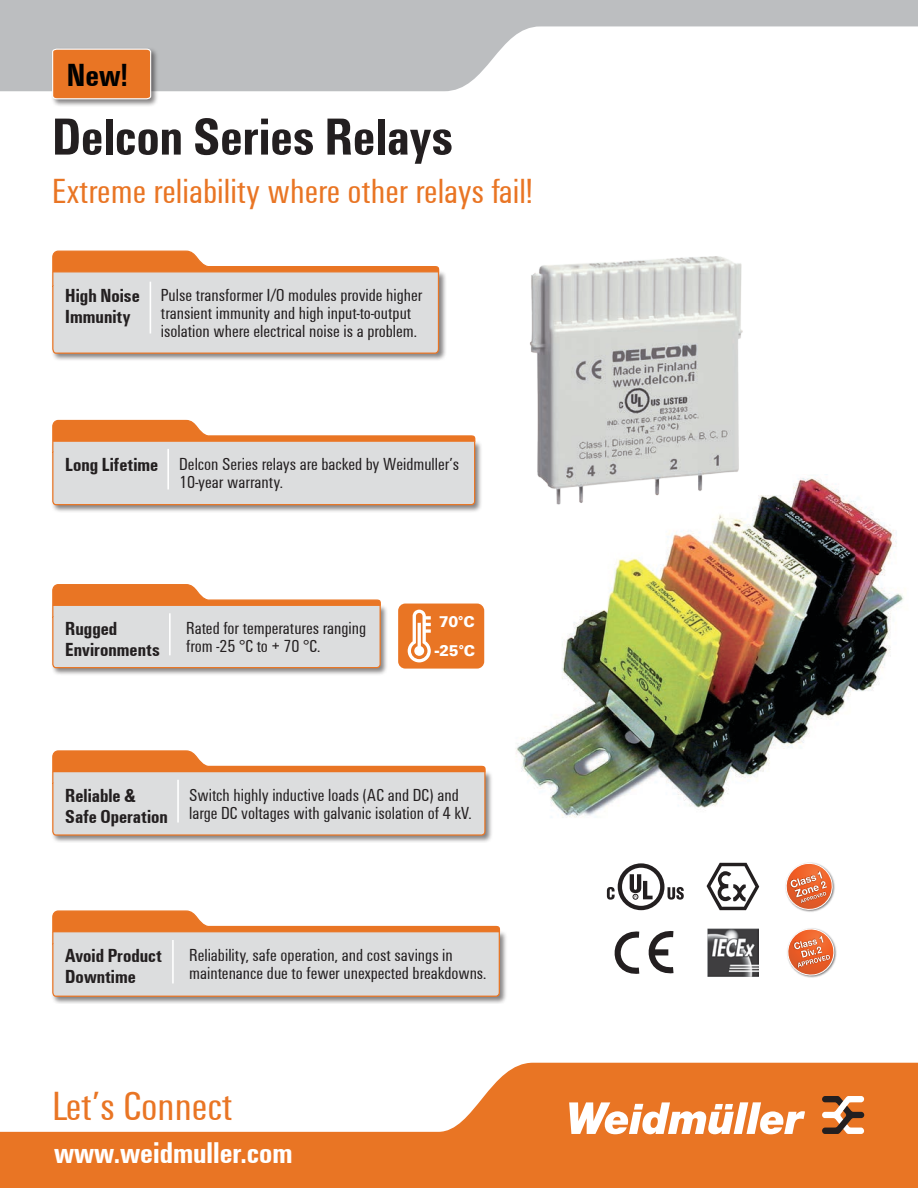
<style>
.page{position:relative;width:918px;height:1188px;background:#fff}
.page>*{position:absolute;margin:0;border:0;box-sizing:border-box;transform-origin:0 0}
.t1{font:700 54px "Weidmueller Condensed";color:#231f20}
.t2{font:42px "Weidmueller Condensed";color:#e97524}
.t3{font:36px "Weidmueller Condensed";color:#e97524}
.t4{font:700 33px "Weidmueller Condensed";color:#000}
.t5{font:700 30.9px "Weidmueller Condensed";color:#fff}
.t6{font:700 19.5px/21px "Weidmueller Condensed";color:#231f20}
.t7{font:18px/18px "Weidmueller Condensed";color:#231f20}
.t8{font:700 16.05px/28.3px "Weidmueller";color:#fff}
</style>
<div class="page">
<svg style="left:785px;top:862px;width:50px;height:50px"></svg>
<svg style="left:787px;top:928px;width:49px;height:50px"></svg>
<svg style="left:607px;top:863px;width:77px;height:47px"></svg>
<svg style="left:614px;top:931px;width:60px;height:43px"></svg>
<div style="left:652px;top:949px;width:16px;height:6px;background:#231f20"></div>
<svg style="left:707px;top:863px;width:52px;height:47px"></svg>
<img style="left:708px;top:928px;width:50px;height:49px">
<svg style="left:0;top:1063px;width:918px;height:125px;fill:#e97524"></svg>
<svg style="left:569px;top:1102px;width:236px;height:32px"></svg>
<svg style="left:822px;top:1096px;width:42px;height:38px"></svg>
<svg style="left:0;top:0;width:918px;height:91px;fill:#bcbec0"></svg>
<img style="left:516px;top:474px;width:387px;height:344px">
<svg style="left:398px;top:603px;width:87px;height:66px;background:#eb8741"></svg>
<div style="left:51px;top:270px;width:396px;height:92px;background:#231f20;opacity:.55"></div>
<svg style="left:52px;top:250px;width:388px;height:104px;background:#e0d2c7"></svg>
<hr style="left:150px;top:282px;width:1px;height:52px;background:#fff">
<div style="left:51px;top:440px;width:432px;height:73px;background:#231f20;opacity:.55"></div>
<svg style="left:52px;top:419px;width:424px;height:87px;background:#e1d0c4"></svg>
<hr style="left:167px;top:449px;width:2px;height:40px;background:#fff">
<div style="left:51px;top:604px;width:338px;height:72px;background:#231f20;opacity:.55"></div>
<svg style="left:52px;top:584px;width:330px;height:85px;background:#e1cdbf"></svg>
<hr style="left:169px;top:613px;width:2px;height:42px;background:#fff">
<div style="left:51px;top:770px;width:442px;height:73px;background:#231f20;opacity:.55"></div>
<svg style="left:52px;top:750px;width:434px;height:86px;background:#e1d1c5"></svg>
<hr style="left:177px;top:780px;width:2px;height:43px;background:#fff">
<div style="left:51px;top:930px;width:456px;height:74px;background:#231f20;opacity:.55"></div>
<svg style="left:52px;top:910px;width:449px;height:87px;background:#e2d1c5"></svg>
<hr style="left:172px;top:940px;width:2px;height:43px;background:#fff">
<img style="left:525px;top:256px;width:220px;height:250px">
<div style="left:51px;top:48px;width:108px;height:59px;background:#231f20;opacity:.55"></div>
<svg style="left:52px;top:48px;width:100px;height:52px;background:#e77e36"></svg>
<h3 class="t4" style="left:67px;top:52px;width:63px">New!</h3>
<h1 class="t1" style="left:52px;top:98px;width:402px">Delcon Series Relays</h1>
<h3 class="t3" style="left:52px;top:167px;width:482px">Extreme reliability where other relays fail!</h3>
<p class="t6" style="left:65px;top:284px;width:76px">High Noise<br>Immunity</p>
<p class="t7" style="left:161px;top:285px;width:263px">Pulse transformer I/O modules provide higher transient immunity and high input-to-output isolation where electrical noise is a problem.</p>
<p class="t6" style="left:65px;top:454px;width:95px">Long Lifetime</p>
<p class="t7" style="left:179px;top:455px;width:282px">Delcon Series relays are backed by Weidmuller’s<br>10-year warranty.</p>
<p class="t6" style="left:65px;top:618px;width:96px">Rugged<br>Environments</p>
<p class="t7" style="left:186px;top:619px;width:182px">Rated for temperatures ranging from -25 °C to + 70 °C.</p>
<p class="t8" style="left:435px;top:607px;width:42px">70°C -25°C</p>
<p class="t6" style="left:65px;top:784px;width:104px">Reliable &amp;<br>Safe Operation</p>
<p class="t7" style="left:189px;top:785px;width:284px">Switch highly inductive loads (AC and DC) and large DC voltages with galvanic isolation of 4 kV.</p>
<p class="t6" style="left:65px;top:944px;width:98px">Avoid Product<br>Downtime</p>
<p class="t7" style="left:189px;top:945px;width:299px">Reliability, safe operation, and cost savings in maintenance due to fewer unexpected breakdowns.</p>
<h2 class="t2" style="left:52px;top:1079px;width:182px">Let’s Connect</h2>
<h3 class="t5" style="left:54px;top:1130px;width:240px">www.weidmuller.com</h3>
</div>
